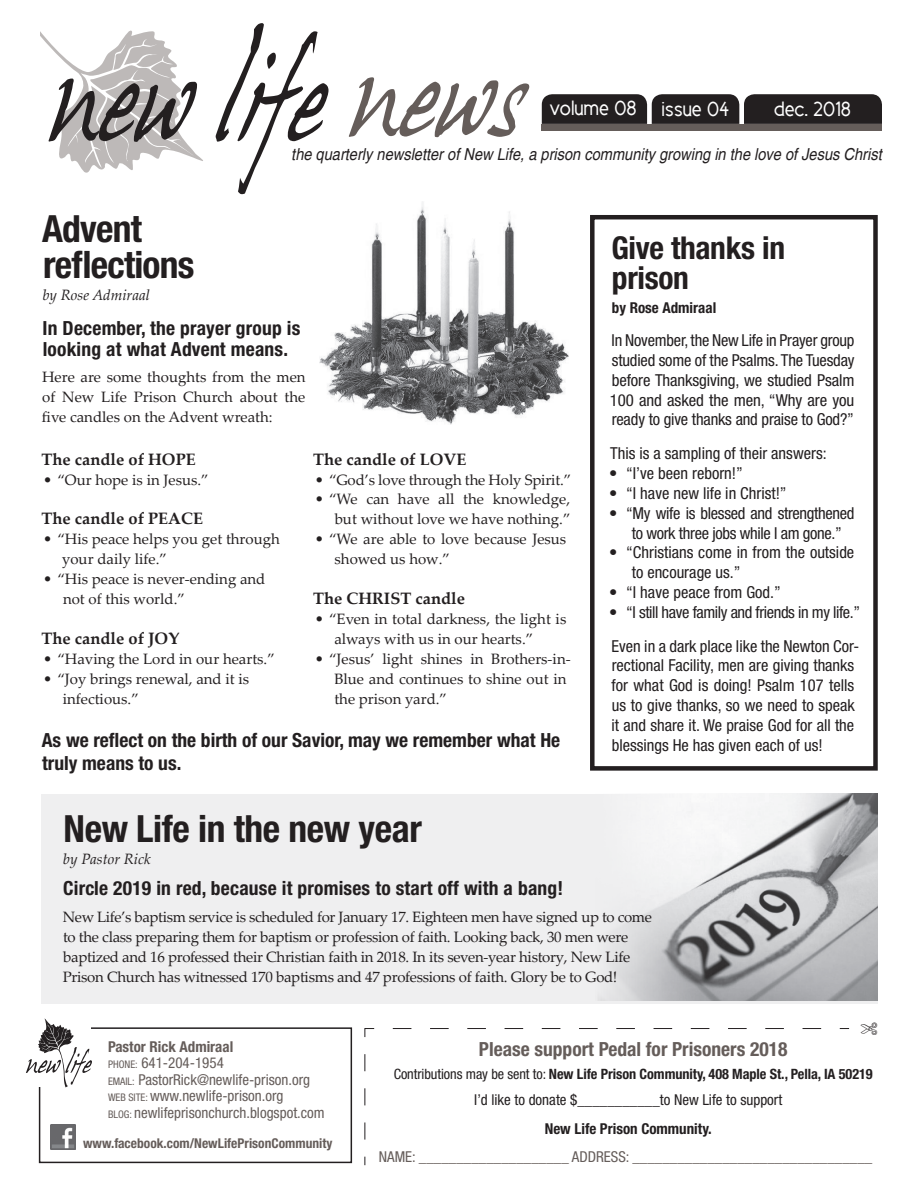
<style>
.page{position:relative;width:918px;height:1188px;background:#fff}
.page>*{position:absolute;margin:0;border:0;box-sizing:border-box;transform-origin:0 0}
.large_headline{font:700 condensed 37.5px/36px "Helvetica Neue LT Std";letter-spacing:-.015em;color:#231f20}
.large_headline-2{font:700 condensed 31.5px/30px "Helvetica Neue LT Std";letter-spacing:-.01em;color:#231f20}
.t1{font:21px "Cicle Gordita";color:#fff}
.pull_quote{font:700 condensed 19.5px/21px "Helvetica Neue LT Std";letter-spacing:.01em;color:#231f20}
.pull_quote-2{font:700 condensed 19.5px "Helvetica Neue LT Std";color:#655d5a}
.sans_serif_on_green{font:condensed 16.5px/19.8px "Helvetica Neue LT Std";color:#231f20}
.t2{font:italic condensed 16.5px "Helvetica";color:#231f20;scale:1.08 1}
.main_body{font:700 16.5px "Palatino Linotype";color:#231f20}
.sans_serif_on_green-2{font:condensed 16.5px/20px "Helvetica Neue LT Std";letter-spacing:-.02em;color:#231f20}
.sans_serif_on_green-3{font:condensed 16.5px "Helvetica Neue LT Std";letter-spacing:-.025em;color:#231f20}
.main_body-2{font:15px/20px "Palatino Linotype";color:#231f20}
.main_body-3{font:15px/20px "Palatino Linotype";letter-spacing:-.02em;color:#231f20}
.t3{font:condensed 15px "Helvetica Neue LT Std";color:#655d5a}
.t4{font:condensed 15px "Helvetica Neue LT Std";color:#231f20}
.main_body-4{font:700 condensed 15px "Helvetica Neue LT Std";color:#231f20}
.main_body-5{font:italic 15px "Palatino Linotype";color:#231f20}
.t5{font:700 condensed 15px "Helvetica Neue LT Std";color:#655d5a}
.t6{font:700 condensed 14.25px "Helvetica Neue LT Std";letter-spacing:-.005em;color:#231f20}
.t7{font:700 condensed 13.5px "Helvetica Neue LT Std";color:#655d5a}
.s1{font-size:10.5px}
.s2{font-weight:400}
</style>
<div class="page">
<div style="left:39px;top:1027px;width:313px;height:136px;border:2px solid #231f20"></div>
<svg style="left:542px;top:94px;width:340px;height:30px;background:#2d292a"></svg>
<svg style="left:40px;top:23px;width:289px;height:171px"></svg>
<div style="left:542px;top:124px;width:340px;height:6px;background:#655d5a"></div>
<svg style="left:349px;top:77px;width:180px;height:60px"></svg>
<svg style="left:364px;top:1028px;width:486px;height:138px"></svg>
<svg style="left:26px;top:1018px;width:66px;height:69px"></svg>
<img style="left:51px;top:1124px;width:25px;height:25px">
<div style="left:519px;top:992px;width:42px;height:12px;background:#efeff0"></div>
<div style="left:42px;top:794px;width:836px;height:209px;background:#efeff0"></div>
<img style="left:320px;top:202px;width:249px;height:222px">
<div style="left:590px;top:215px;width:288px;height:556px;border:4px solid #231f20"></div>
<img style="left:598px;top:794px;width:280px;height:207px">
<p class="t1" style="left:550px;top:97px;width:88px">volume 08</p>
<p class="t1" style="left:662px;top:98px;width:69px">issue 04</p>
<p class="t1" style="left:774px;top:98px;width:78px">dec. 2018</p>
<p class="t2" style="left:291px;top:144px;width:548px">the quarterly newsletter of New Life, a prison community growing in the love of Jesus Christ</p>
<h1 class="large_headline" style="left:42px;top:210px;width:154px">Advent reflections</h1>
<p class="main_body-5" style="left:43px;top:284px;width:109px">by Rose Admiraal</p>
<h3 class="pull_quote" style="left:43px;top:317px;width:259px">In December, the prayer group is looking at what Advent means.</h3>
<p class="main_body-2" style="left:42px;top:367px;width:265px;text-align:justify">Here are some thoughts from the men of New Life Prison Church about the five candles on the Advent wreath:</p>
<p class="main_body" style="left:41px;top:447px;width:156px">The candle of HOPE</p>
<p class="main_body-2" style="left:43px;top:469px;width:167px">• “Our hope is in Jesus.”</p>
<p class="main_body" style="left:41px;top:507px;width:163px">The candle of PEACE</p>
<p class="main_body-2" style="left:62px;top:529px;width:219px;text-indent:-19px">• “His peace helps you get through your daily life.”</p>
<p class="main_body-2" style="left:63px;top:569px;width:204px;text-indent:-20px">• “His peace is never-ending and not of this world.”</p>
<p class="main_body" style="left:41px;top:627px;width:139px">The candle of JOY</p>
<p class="main_body-2" style="left:43px;top:648px;width:233px">• “Having the Lord in our hearts.”</p>
<p class="main_body-2" style="left:63px;top:668px;width:188px;text-indent:-20px">• “Joy brings renewal, and it is infectious.”</p>
<p class="main_body" style="left:313px;top:447px;width:155px">The candle of LOVE</p>
<p class="main_body-2" style="left:315px;top:469px;width:258px">• “God’s love through the Holy Spirit.”</p>
<p class="main_body-2" style="left:315px;top:489px;width:257px;text-align:right">• “We can have all the knowledge, but without love we have nothing.”</p>
<p class="main_body-2" style="left:335px;top:529px;width:233px;text-indent:-20px">• “We are able to love because Jesus showed us how.”</p>
<p class="main_body" style="left:313px;top:587px;width:154px">The CHRIST candle</p>
<p class="main_body-2" style="left:334px;top:609px;width:234px;text-indent:-19px">• “Even in total darkness, the light is always with us in our hearts.”</p>
<p class="main_body-2" style="left:334px;top:648px;width:238px;text-indent:-19px">• “Jesus’ light shines in Brothers-in-<br>Blue and continues to shine out in the prison yard.”</p>
<h3 class="pull_quote" style="left:42px;top:729px;width:520px;line-height:22.5px">As we reflect on the birth of our Savior, may we remember what He truly means to us.</h3>
<p class="large_headline-2" style="left:611px;top:232px;width:175px">Give thanks in prison</p>
<p class="main_body-4" style="left:612px;top:299px;width:106px">by Rose Admiraal</p>
<p class="sans_serif_on_green" style="left:610px;top:330px;width:246px;text-align:justify">In November, the New Life in Prayer group studied some of the Psalms. The Tuesday before Thanksgiving, we studied Psalm 100 and asked the men, “Why are you ready to give thanks and praise to God?”</p>
<p class="sans_serif_on_green" style="left:610px;top:443px;width:218px">This is a sampling of their answers:</p>
<p class="sans_serif_on_green" style="left:609px;top:463px;width:135px">• “I’ve been reborn!”</p>
<p class="sans_serif_on_green" style="left:609px;top:483px;width:179px">• “I have new life in Christ!”</p>
<p class="sans_serif_on_green-2" style="left:632px;top:503px;width:224px;text-indent:-23px">• “My wife is blessed and strengthened to work three jobs while I am gone.”</p>
<p class="sans_serif_on_green" style="left:632px;top:543px;width:224px;text-indent:-23px">• “Christians come in from the outside to encourage us.”</p>
<p class="sans_serif_on_green" style="left:609px;top:583px;width:173px">• “I have peace from God.”</p>
<p class="sans_serif_on_green-3" style="left:609px;top:603px;width:253px">• “I still have family and friends in my life.”</p>
<p class="sans_serif_on_green" style="left:612px;top:636px;width:249px">Even in a dark place like the Newton Cor&shy;rectional Facility, men are giving thanks for what God is doing! Psalm 107 tells us to give thanks, so we need to speak it and share it. We praise God for all the blessings He has given each of us!</p>
<p class="large_headline" style="left:64px;top:810px;width:360px">New Life in the new year</p>
<p class="main_body-5" style="left:63px;top:848px;width:89px">by Pastor Rick</p>
<p class="pull_quote" style="left:63px;top:878px;width:502px">Circle 2019 in red, because it promises to start off with a bang!</p>
<p class="main_body-3" style="left:63px;top:906px;width:591px">New Life’s baptism service is scheduled for January 17. Eighteen men have signed up to come to the class preparing them for baptism or profession of faith. Looking back, 30 men were baptized and 16 professed their Christian faith in 2018. In its seven-year history, New Life Prison Church has witnessed 170 baptisms and 47 professions of faith. Glory be to God!</p>
<p class="t5" style="left:108px;top:1037px;width:127px">Pastor Rick Admiraal</p>
<p class="t3" style="left:108px;top:1054px;width:117px"><span class="s1">PHONE:</span> 641-204-1954</p>
<p class="t3" style="left:108px;top:1071px;width:204px"><span class="s1">EMAIL:</span> PastorRick@newlife-prison.org</p>
<p class="t3" style="left:108px;top:1087px;width:177px"><span class="s1">WEB SITE:</span> www.newlife-prison.org</p>
<p class="t3" style="left:108px;top:1104px;width:218px"><span class="s1">BLOG:</span> newlifeprisonchurch.blogspot.com</p>
<p class="t7" style="left:83px;top:1135px;width:251px">www.facebook.com/NewLifePrisonCommunity</p>
<p class="pull_quote-2" style="left:479px;top:1038px;width:310px">Please support Pedal for Prisoners 2018</p>
<p class="t6" style="left:394px;top:1065px;width:480px"><span class="s2">Contributions may be sent to:</span> New Life Prison Community, 408 Maple St., Pella, IA 50219</p>
<p class="t4" style="left:474px;top:1091px;width:309px">I’d like to donate $___________to New Life to support</p>
<p class="main_body-4" style="left:545px;top:1119px;width:169px">New Life Prison Community.</p>
<p class="t3" style="left:379px;top:1148px;width:495px">NAME: ____________________ ADDRESS: ________________________________</p>
</div>
